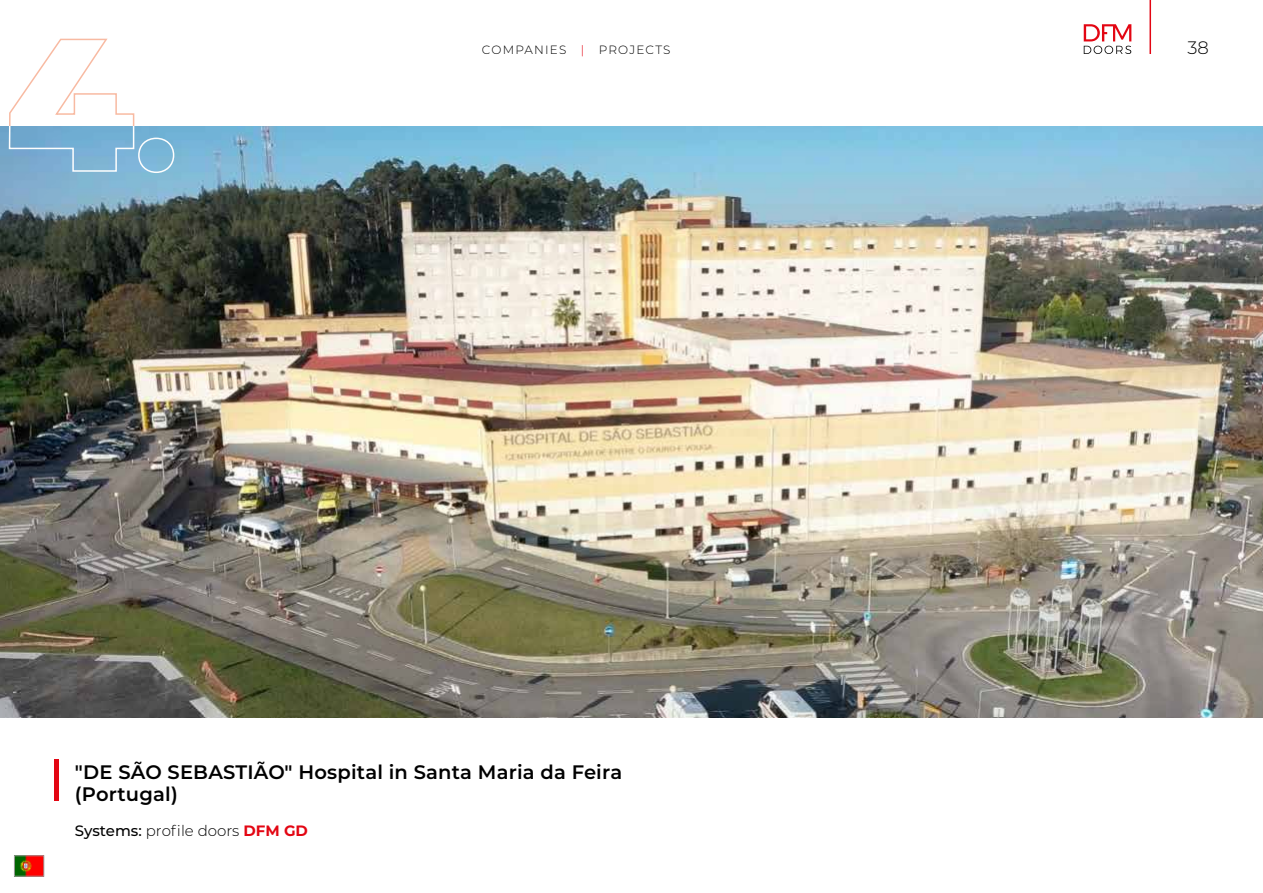
<style>
.page{position:relative;width:1263px;height:893px;background:#fff}
.page>*{position:absolute;margin:0;border:0;box-sizing:border-box;transform-origin:0 0}
.t1{font:600 19.5px/22.5px "Montserrat";letter-spacing:.01em;color:#000}
.t2{font:300 18px "Montserrat";color:#000}
.t3{font:300 15px "Montserrat";color:#000}
.t4{font:300 12px "Montserrat";letter-spacing:.1em;color:#000}
.s1{color:#e30613}
.s2{font-weight:500}
.s3{font-weight:700;color:#e30613}
</style>
<div class="page">
<img style="left:16px;top:858px;width:26px;height:16px">
<div style="left:14px;top:856px;width:30px;height:20px;border:1px solid #9d9d9c"></div>
<div style="left:0;top:126px;width:1263px;height:594px;background:#000;opacity:.06"></div>
<hr style="left:54px;top:760px;width:4px;height:41px;background:#e30613">
<hr style="left:1149px;top:0;width:2px;height:54px;background:#e30613">
<svg style="left:1084px;top:24px;width:47px;height:30px"></svg>
<svg style="left:8px;top:38px;width:167px;height:136px"></svg>
<p class="t4" style="left:482px;top:42px;width:190px">COMPANIES <span class="s1">|</span> PROJECTS</p>
<p class="t2" style="left:1187px;top:35px;width:23px">38</p>
<p class="t1" style="left:75px;top:759px;width:549px">"DE SÃO SEBASTIÃO" Hospital in Santa Maria da Feira (Portugal)</p>
<p class="t3" style="left:75px;top:821px;width:235px"><span class="s2">Systems:</span> profile doors <span class="s3">DFM GD</span></p>
</div>
